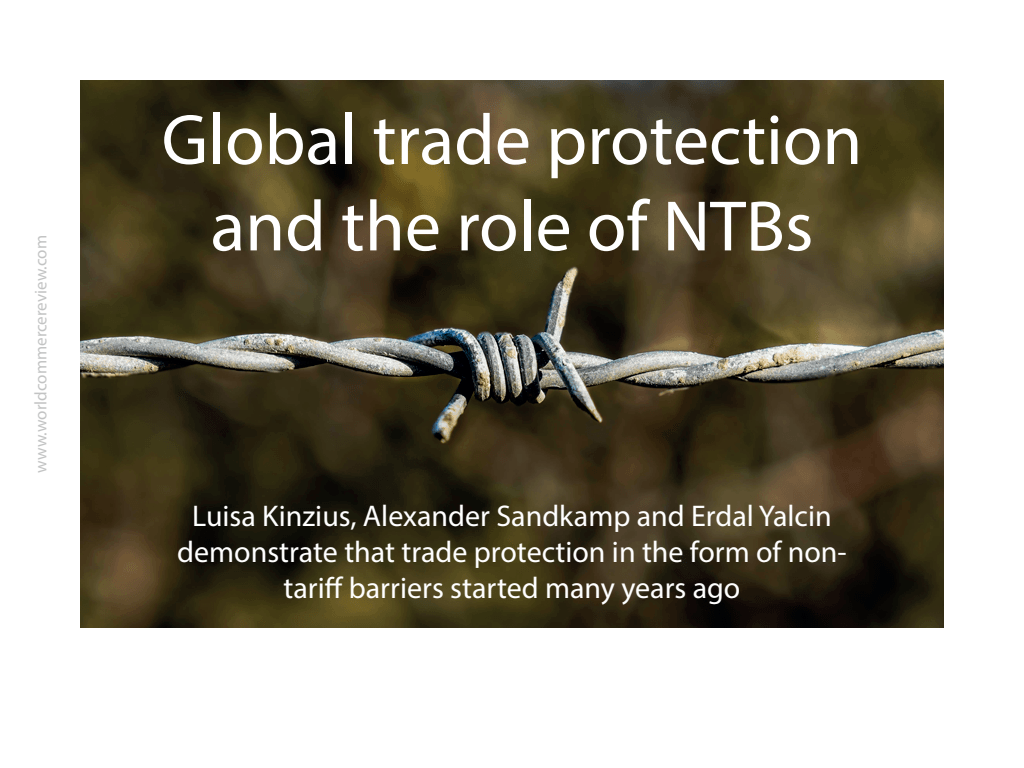
<style>
.page{position:relative;width:1024px;height:768px;background:#fff}
.page>*{position:absolute;margin:0;border:0;box-sizing:border-box;transform-origin:0 0}
.t1{font:72px/86.4px "Myriad Pro";color:#fff;text-align:center}
.t2{font:30px/36px "Myriad Pro";color:#fff;text-align:center}
.t3{font:17px "Myriad Pro";color:#c2c3c3}
</style>
<div class="page">
<img style="left:80px;top:80px;width:864px;height:548px">
<p class="t3" style="left:30px;top:473px;width:239px;rotate:-90deg">www.worldcommercereview.com</p>
<h1 class="t1" style="left:162px;top:96px;width:702px">Global trade protection and the role of NTBs</h1>
<p class="t2" style="left:177px;top:497px;width:671px">Luisa Kinzius, Alexander Sandkamp and Erdal Yalcin demonstrate that trade protection in the form of non&shy;tariff barriers started many years ago</p>
</div>
